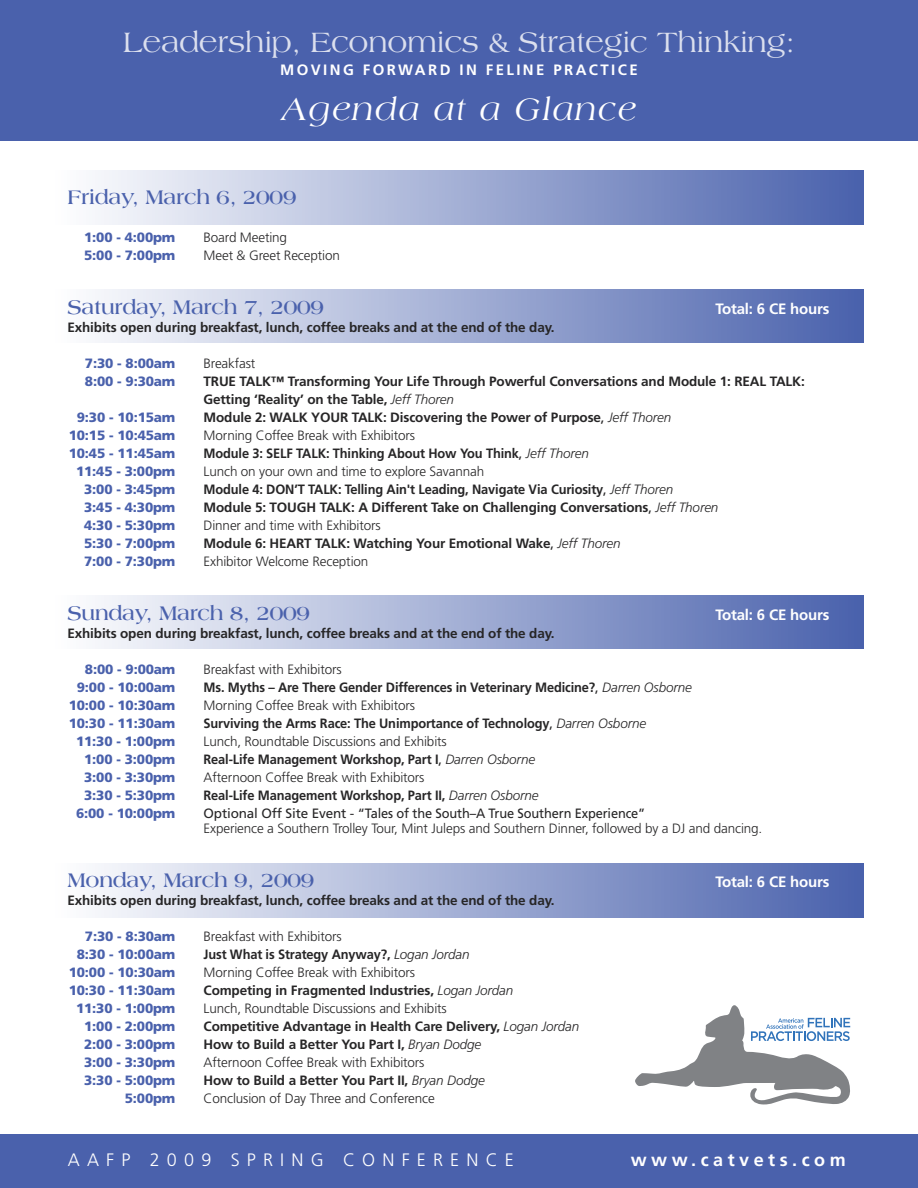
<style>
.page{position:relative;width:918px;height:1188px;background:#fff}
.page>*{position:absolute;margin:0;border:0;box-sizing:border-box;transform-origin:0 0}
.t1{font:italic 33px "Americana";letter-spacing:.05em;color:#fff}
.t2{font:30px "Americana";letter-spacing:-.01em;color:#dbdfee}
.t3{font:700 21px "Americana";letter-spacing:-.01em;color:#4a61ac}
.t4{font:300 18px "Frutiger";letter-spacing:.4em;color:#fff}
.t5{font:700 18px "Frutiger";letter-spacing:.25em;color:#fff}
.t6{font:700 15px "Frutiger";letter-spacing:-.01em;color:#fff}
.t7{font:700 15px "Frutiger";letter-spacing:.16em;color:#fff}
.t8{font:700 13.5px/18px "Frutiger";letter-spacing:-.01em;color:#272627}
.t9{font:300 13.5px "Frutiger";letter-spacing:-.01em;color:#272627}
.t10{font:700 13.5px "Frutiger";letter-spacing:-.01em;color:#272627;scale:.95 1}
.t11{font:900 13.5px "Frutiger";letter-spacing:-.01em;color:#4a61ac}
.t12{font:13.5px "Frutiger";letter-spacing:-.01em;color:#272627}
.s1{font-weight:300;font-style:italic}
.s2{font-weight:400}
</style>
<div class="page">
<img style="left:98px;top:171px;width:766px;height:53px">
<img style="left:98px;top:289px;width:766px;height:54px">
<img style="left:98px;top:595px;width:766px;height:54px">
<img style="left:98px;top:864px;width:766px;height:53px">
<div style="left:0;top:0;width:918px;height:140px;background:#4a61ac"></div>
<svg style="left:635px;top:1005px;width:215px;height:99px"></svg>
<div style="left:0;top:1134px;width:918px;height:54px;background:#4a61ac"></div>
<h2 class="t2" style="left:123px;top:30px;width:674px">Leadership, Economics &amp; Strategic Thinking:</h2>
<p class="t7" style="left:280px;top:63px;width:359px">MOVING FORWARD IN FELINE PRACTICE</p>
<h1 class="t1" style="left:281px;top:96px;width:357px">Agenda at a Glance</h1>
<h3 class="t3" style="left:68px;top:189px;width:231px">Friday, March 6, 2009</h3>
<p class="t11" style="left:84px;top:232px;width:93px">1:00 - 4:00pm</p>
<p class="t9" style="left:204px;top:232px;width:85px">Board Meeting</p>
<p class="t11" style="left:84px;top:250px;width:93px">5:00 - 7:00pm</p>
<p class="t9" style="left:204px;top:250px;width:138px">Meet &amp; Greet Reception</p>
<h3 class="t3" style="left:68px;top:299px;width:258px">Saturday, March 7, 2009</h3>
<p class="t6" style="left:716px;top:303px;width:116px">Total: 6 CE hours</p>
<p class="t8" style="left:68px;top:319px;width:489px">Exhibits open during breakfast, lunch, coffee breaks and at the end of the day.</p>
<p class="t11" style="left:85px;top:358px;width:92px">7:30 - 8:00am</p>
<p class="t9" style="left:204px;top:358px;width:53px">Breakfast</p>
<p class="t11" style="left:85px;top:376px;width:92px">8:00 - 9:30am</p>
<p class="t8" style="left:204px;top:373px;width:603px">TRUE TALK™ Transforming Your Life Through Powerful Conversations and Module 1: REAL TALK:<br>Getting ‘Reality’ on the Table, <span class="s1">Jeff Thoren</span></p>
<p class="t11" style="left:77px;top:412px;width:100px">9:30 - 10:15am</p>
<p class="t8" style="left:204px;top:409px;width:469px">Module 2: WALK YOUR TALK: Discovering the Power of Purpose<span class="s2">,</span> <span class="s1">Jeff Thoren</span></p>
<p class="t11" style="left:69px;top:430px;width:108px">10:15 - 10:45am</p>
<p class="t9" style="left:204px;top:430px;width:213px">Morning Coffee Break with Exhibitors</p>
<p class="t11" style="left:69px;top:448px;width:108px">10:45 - 11:45am</p>
<p class="t10" style="left:204px;top:448px;width:407px">Module 3: SELF TALK: Thinking About How You Think<span class="s2">,</span> <span class="s1">Jeff Thoren</span></p>
<p class="t11" style="left:76px;top:466px;width:101px">11:45 - 3:00pm</p>
<p class="t9" style="left:204px;top:466px;width:282px">Lunch on your own and time to explore Savannah</p>
<p class="t11" style="left:84px;top:484px;width:93px">3:00 - 3:45pm</p>
<p class="t10" style="left:204px;top:484px;width:496px">Module 4: DON’T TALK: Telling Ain't Leading, Navigate Via Curiosity<span class="s2">,</span> <span class="s1">Jeff Thoren</span></p>
<p class="t11" style="left:84px;top:502px;width:93px">3:45 - 4:30pm</p>
<p class="t8" style="left:204px;top:499px;width:516px">Module 5: TOUGH TALK: A Different Take on Challenging Conversations<span class="s2">,</span> <span class="s1">Jeff Thoren</span></p>
<p class="t11" style="left:84px;top:520px;width:93px">4:30 - 5:30pm</p>
<p class="t9" style="left:204px;top:520px;width:179px">Dinner and time with Exhibitors</p>
<p class="t11" style="left:84px;top:538px;width:93px">5:30 - 7:00pm</p>
<p class="t8" style="left:204px;top:535px;width:419px">Module 6: HEART TALK: Watching Your Emotional Wake<span class="s2">,</span> <span class="s1">Jeff Thoren</span></p>
<p class="t11" style="left:84px;top:556px;width:93px">7:00 - 7:30pm</p>
<p class="t9" style="left:204px;top:556px;width:166px">Exhibitor Welcome Reception</p>
<h3 class="t3" style="left:68px;top:605px;width:244px">Sunday, March 8, 2009</h3>
<p class="t6" style="left:716px;top:609px;width:116px">Total: 6 CE hours</p>
<p class="t8" style="left:68px;top:625px;width:489px">Exhibits open during breakfast, lunch, coffee breaks and at the end of the day.</p>
<p class="t11" style="left:85px;top:664px;width:92px">8:00 - 9:00am</p>
<p class="t9" style="left:204px;top:664px;width:140px">Breakfast with Exhibitors</p>
<p class="t11" style="left:77px;top:682px;width:100px">9:00 - 10:00am</p>
<p class="t10" style="left:204px;top:682px;width:515px">Ms. Myths – Are There Gender Differences in Veterinary Medicine?<span class="s2">,</span> <span class="s1">Darren Osborne</span></p>
<p class="t11" style="left:69px;top:700px;width:108px">10:00 - 10:30am</p>
<p class="t9" style="left:204px;top:700px;width:213px">Morning Coffee Break with Exhibitors</p>
<p class="t11" style="left:69px;top:718px;width:108px">10:30 - 11:30am</p>
<p class="t10" style="left:204px;top:718px;width:467px">Surviving the Arms Race: The Unimportance of Technology<span class="s2">,</span> <span class="s1">Darren Osborne</span></p>
<p class="t11" style="left:76px;top:736px;width:101px">11:30 - 1:00pm</p>
<p class="t9" style="left:204px;top:736px;width:245px">Lunch, Roundtable Discussions and Exhibits</p>
<p class="t11" style="left:84px;top:754px;width:93px">1:00 - 3:00pm</p>
<p class="t10" style="left:204px;top:754px;width:350px">Real-Life Management Workshop, Part I<span class="s2">,</span> <span class="s1">Darren Osborne</span></p>
<p class="t11" style="left:84px;top:772px;width:93px">3:00 - 3:30pm</p>
<p class="t9" style="left:204px;top:772px;width:222px">Afternoon Coffee Break with Exhibitors</p>
<p class="t11" style="left:84px;top:790px;width:93px">3:30 - 5:30pm</p>
<p class="t10" style="left:204px;top:790px;width:354px">Real-Life Management Workshop, Part II, <span class="s1">Darren Osborne</span></p>
<p class="t11" style="left:76px;top:808px;width:101px">6:00 - 10:00pm</p>
<p class="t12" style="left:204px;top:808px;width:443px">Optional Off Site Event - “Tales of the South–A True Southern Experience”</p>
<p class="t9" style="left:204px;top:823px;width:560px">Experience a Southern Trolley Tour, Mint Juleps and Southern Dinner, followed by a DJ and dancing.</p>
<h3 class="t3" style="left:68px;top:872px;width:248px">Monday, March 9, 2009</h3>
<p class="t6" style="left:716px;top:876px;width:116px">Total: 6 CE hours</p>
<p class="t8" style="left:68px;top:892px;width:489px">Exhibits open during breakfast, lunch, coffee breaks and at the end of the day.</p>
<p class="t11" style="left:85px;top:931px;width:92px">7:30 - 8:30am</p>
<p class="t9" style="left:204px;top:931px;width:140px">Breakfast with Exhibitors</p>
<p class="t11" style="left:77px;top:949px;width:100px">8:30 - 10:00am</p>
<p class="t10" style="left:204px;top:949px;width:282px">Just What is Strategy Anyway?, <span class="s1">Logan Jordan</span></p>
<p class="t11" style="left:69px;top:967px;width:108px">10:00 - 10:30am</p>
<p class="t9" style="left:204px;top:967px;width:213px">Morning Coffee Break with Exhibitors</p>
<p class="t11" style="left:69px;top:985px;width:108px">10:30 - 11:30am</p>
<p class="t8" style="left:204px;top:982px;width:311px">Competing in Fragmented Industries, <span class="s1">Logan Jordan</span></p>
<p class="t11" style="left:76px;top:1003px;width:101px">11:30 - 1:00pm</p>
<p class="t9" style="left:204px;top:1003px;width:245px">Lunch, Roundtable Discussions and Exhibits</p>
<p class="t11" style="left:84px;top:1021px;width:93px">1:00 - 2:00pm</p>
<p class="t8" style="left:204px;top:1018px;width:377px">Competitive Advantage in Health Care Delivery, <span class="s1">Logan Jordan</span></p>
<p class="t11" style="left:84px;top:1039px;width:93px">2:00 - 3:00pm</p>
<p class="t8" style="left:204px;top:1036px;width:279px">How to Build a Better You Part I, <span class="s1">Bryan Dodge</span></p>
<p class="t11" style="left:84px;top:1057px;width:93px">3:00 - 3:30pm</p>
<p class="t9" style="left:204px;top:1057px;width:222px">Afternoon Coffee Break with Exhibitors</p>
<p class="t11" style="left:84px;top:1075px;width:93px">3:30 - 5:00pm</p>
<p class="t8" style="left:204px;top:1072px;width:283px">How to Build a Better You Part II, <span class="s1">Bryan Dodge</span></p>
<p class="t11" style="left:125px;top:1093px;width:52px">5:00pm</p>
<p class="t9" style="left:204px;top:1093px;width:233px">Conclusion of Day Three and Conference</p>
<h3 class="t4" style="left:68px;top:1152px;width:448px">AAFP 2009 SPRING CONFERENCE</h3>
<h3 class="t5" style="left:631px;top:1152px;width:216px">www.catvets.com</h3>
</div>
